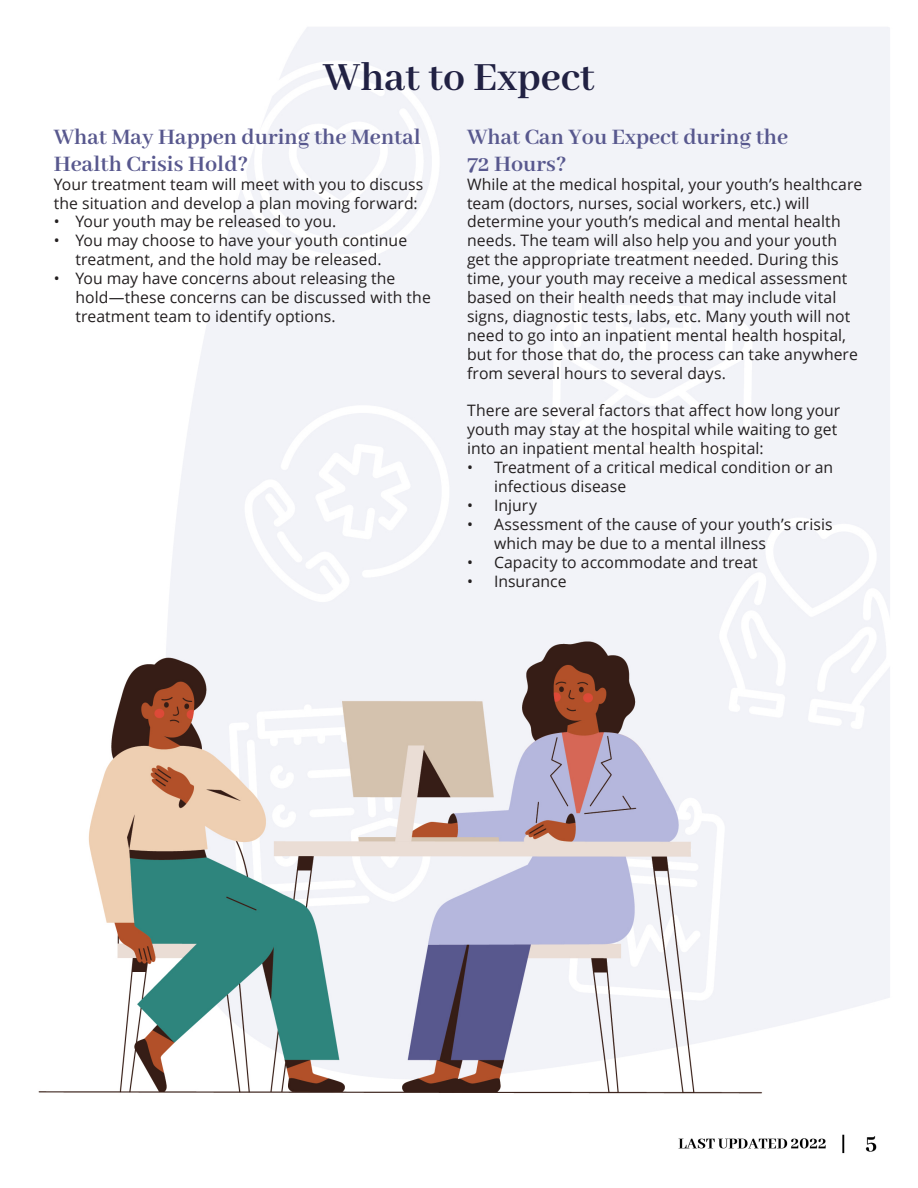
<style>
.page{position:relative;width:918px;height:1188px;background:#fff}
.page>*{position:absolute;margin:0;border:0;box-sizing:border-box;transform-origin:0 0}
.t1{font:700 43.5px "Abhaya Libre";color:#212143}
.t2{font:700 24px "Abhaya Libre";color:#58588e}
.t3{font:15.75px/18.9px "Open Sans";letter-spacing:.005em;color:#231f20}
</style>
<div class="page">
<img style="left:38px;top:27px;width:852px;height:1127px">
<p class="t1" style="left:323px;top:53px;width:273px">What to Expect</p>
<p class="t2" style="left:54px;top:124px;width:369px">What May Happen during the Mental</p>
<p class="t2" style="left:54px;top:151px;width:196px">Health Crisis Hold?</p>
<p class="t3" style="left:54px;top:174px;width:371px">Your treatment team will meet with you to discuss the situation and develop a plan moving forward:</p>
<p class="t3" style="left:54px;top:212px;width:284px">• Your youth may be released to you.</p>
<p class="t3" style="left:54px;top:231px;width:355px;text-align:center">• You may choose to have your youth continue treatment, and the hold may be released.</p>
<p class="t3" style="left:75px;top:269px;width:357px;text-indent:-22px">• You may have concerns about releasing the hold—these concerns can be discussed with the treatment team to identify options.</p>
<p class="t2" style="left:467px;top:124px;width:323px">What Can You Expect during the</p>
<p class="t2" style="left:467px;top:151px;width:101px">72 Hours?</p>
<p class="t3" style="left:467px;top:174px;width:397px">While at the medical hospital, your youth’s healthcare team (doctors, nurses, social workers, etc.) will determine your youth’s medical and mental health needs. The team will also help you and your youth get the appropriate treatment needed. During this time, your youth may receive a medical assessment based on their health needs that may include vital signs, diagnostic tests, labs, etc. Many youth will not need to go into an inpatient mental health hospital, but for those that do, the process can take anywhere from several hours to several days.</p>
<p class="t3" style="left:467px;top:401px;width:375px">There are several factors that affect how long your youth may stay at the hospital while waiting to get into an inpatient mental health hospital:</p>
<p class="t3" style="left:494px;top:458px;width:341px;text-indent:-27px">• Treatment of a critical medical condition or an infectious disease</p>
<p class="t3" style="left:467px;top:495px;width:71px">• Injury</p>
<p class="t3" style="left:494px;top:514px;width:340px;text-indent:-27px">• Assessment of the cause of your youth’s crisis which may be due to a mental illness</p>
<p class="t3" style="left:467px;top:552px;width:292px">• Capacity to accommodate and treat</p>
<p class="t3" style="left:467px;top:571px;width:101px">• Insurance</p>
</div>
